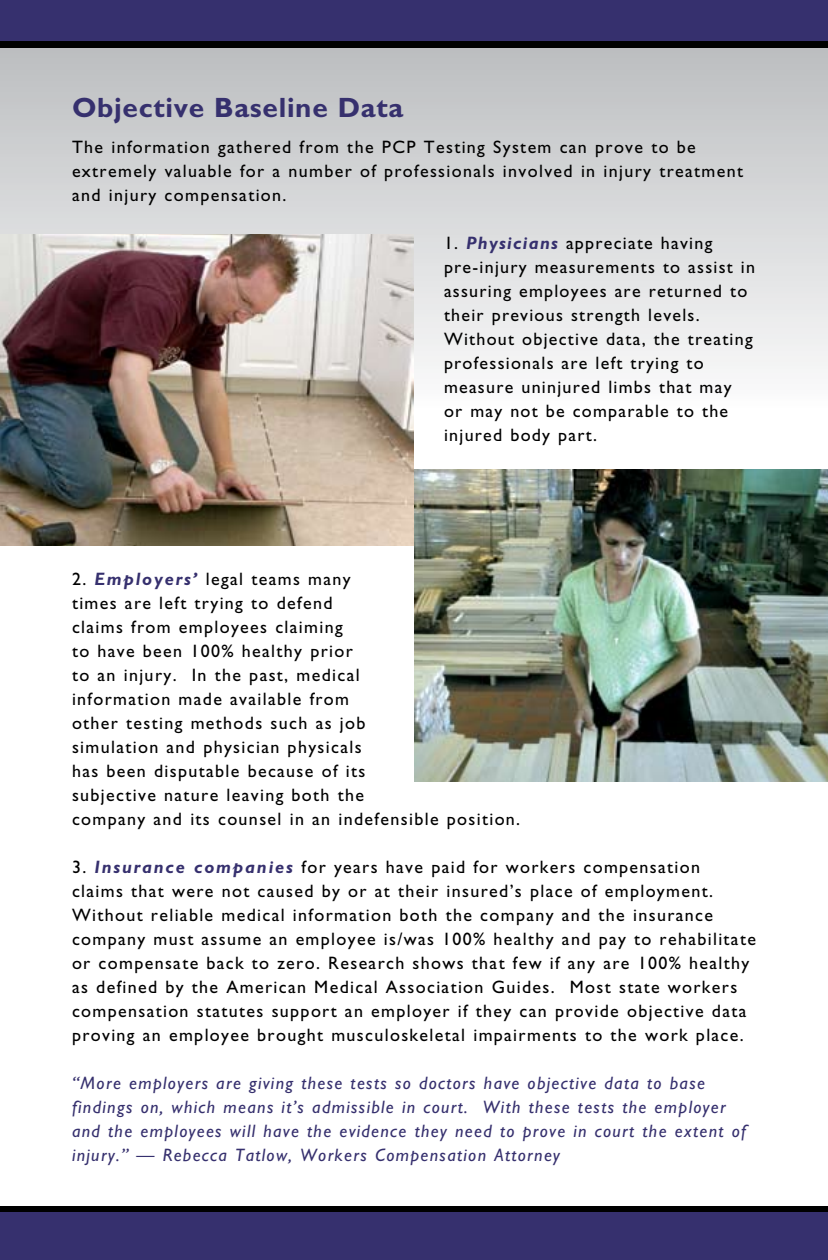
<style>
.page{position:relative;width:828px;height:1260px;background:#fff}
.page>*{position:absolute;margin:0;border:0;box-sizing:border-box;transform-origin:0 0}
.t1{font:700 28px "Gill Sans";letter-spacing:.025em;color:#36306e}
.t2{font:18px/24px "Gill Sans";letter-spacing:.075em;color:#000}
.t3{font:italic 18px/24px "Gill Sans";letter-spacing:.075em;color:#36306e}
.s1{font-weight:700;font-style:italic;color:#36306e}
</style>
<div class="page">
<div style="left:0;top:0;width:828px;height:48px;background:#36306e"></div>
<div style="left:0;top:48px;width:828px;height:360px;background:linear-gradient(to bottom,#bcbec0,#fbfbfc)"></div>
<img style="left:414px;top:470px;width:414px;height:312px">
<div style="left:0;top:1212px;width:828px;height:48px;background:#36306e"></div>
<img style="left:0;top:234px;width:414px;height:312px">
<div style="left:0;top:42px;width:828px;height:6px;background:#000"></div>
<div style="left:0;top:1206px;width:828px;height:6px;background:#000"></div>
<h1 class="t1" style="left:72px;top:91px;width:333px">Objective Baseline Data</h1>
<p class="t2" style="left:72px;top:135px;width:673px">The information gathered from the PCP Testing System can prove to be extremely valuable for a number of professionals involved in injury treatment and injury compensation.</p>
<p class="t2" style="left:444px;top:231px;width:313px">1. <span class="s1">Physicians</span> appreciate having pre-injury measurements to assist in assuring employees are returned to their previous strength levels.<br>Without objective data, the treating professionals are left trying to measure uninjured limbs that may<br>or may not be comparable to the injured body part.</p>
<p class="t2" style="left:72px;top:567px;width:450px">2. <span class="s1">Employers’</span> legal teams many<br>times are left trying to defend<br>claims from employees claiming<br>to have been 100% healthy prior<br>to an injury. In the past, medical<br>information made available from<br>other testing methods such as job<br>simulation and physician physicals<br>has been disputable because of its<br>subjective nature leaving both the<br>company and its counsel in an indefensible position.</p>
<p class="t2" style="left:72px;top:855px;width:685px">3. <span class="s1">Insurance companies</span> for years have paid for workers compensation<br>claims that were not caused by or at their insured’s place of employment.<br>Without reliable medical information both the company and the insurance company must assume an employee is/was 100% healthy and pay to rehabilitate or compensate back to zero. Research shows that few if any are 100% healthy as defined by the American Medical Association Guides. Most state workers compensation statutes support an employer if they can provide objective data proving an employee brought musculoskeletal impairments to the work place.</p>
<p class="t3" style="left:72px;top:1071px;width:676px">“More employers are giving these tests so doctors have objective data to base findings on, which means it’s admissible in court. With these tests the employer and the employees will have the evidence they need to prove in court the extent of injury.” — Rebecca Tatlow, Workers Compensation Attorney</p>
</div>
